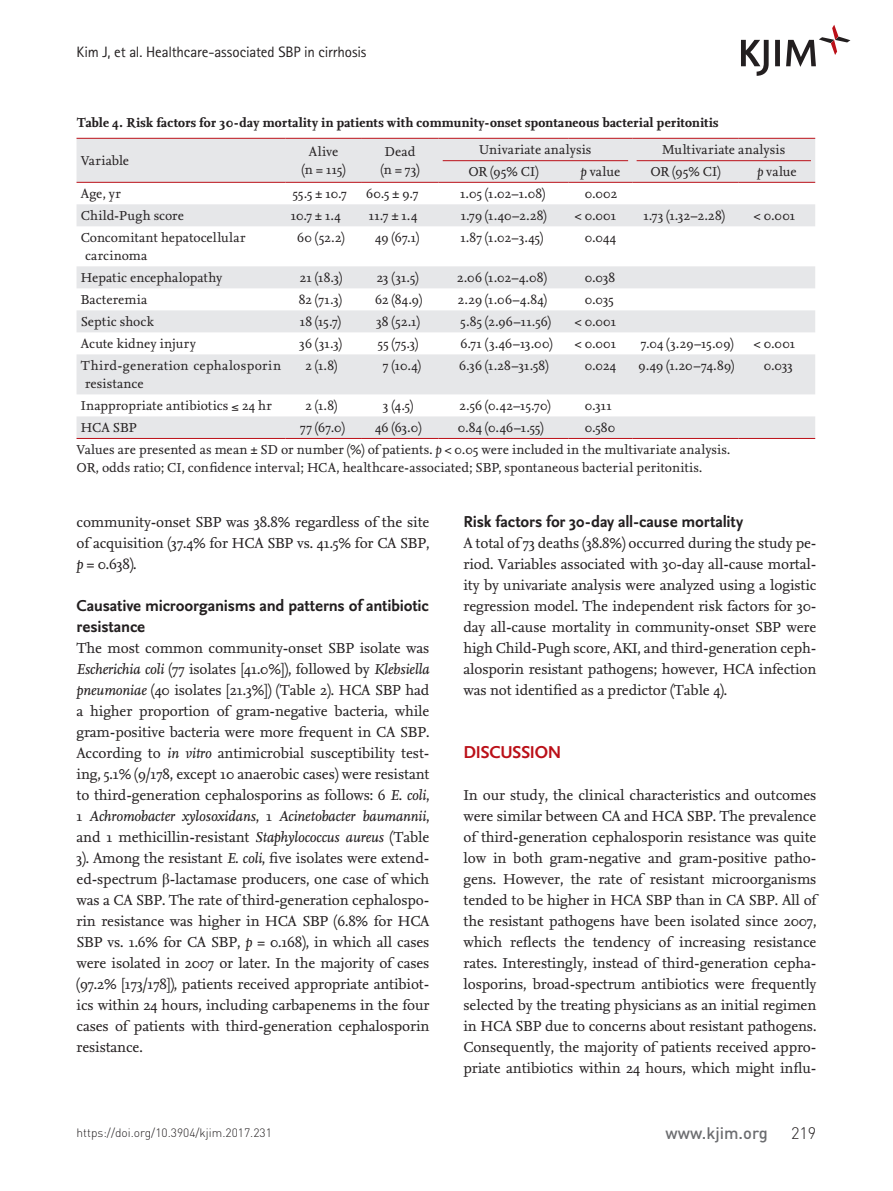
<style>
.page{position:relative;width:893px;height:1191px;background:#fff}
.page>*{position:absolute;margin:0;border:0;box-sizing:border-box;transform-origin:0 0}
.제목1{font:700 18px "Nexus Sans";letter-spacing:-.015em;color:#bb1018}
.제목2{font:700 16.5px/21px "Nexus Sans";letter-spacing:-.01em;color:#231f20}
.t1{font:500 16.5px "DIN Pro";color:#6c6d70}
.t2{font:300 16.5px "DIN Pro";color:#231f20}
.본문첫단락{font:15px/21px "Nexus Serif";letter-spacing:-.01em;color:#231f20;text-align:justify}
.t3{font:15px "Rotis Sans Serif Std";letter-spacing:-.01em;color:#231f20}
.테이블{font:13.5px/18px "Nexus Serif";letter-spacing:.01em;color:#231f20}
.테이블제목{font:700 13.5px "Nexus Serif";letter-spacing:.005em;color:#231f20}
.테이블머리_경계선{font:13.5px "Nexus Serif";letter-spacing:.01em;color:#231f20}
.t4{font:300 12px "DIN Pro";color:#231f20}
.s1{font-style:italic}
.s2{font-family:"Times New Roman"}
</style>
<div class="page">
<svg style="left:741px;top:25px;width:109px;height:51px"></svg>
<svg style="left:77px;top:139px;width:738px;height:299px;fill:#e6e7e9"></svg>
<hr style="left:77px;top:138px;width:208px;height:1px;background:#bb1018">
<hr style="left:285px;top:138px;width:77px;height:1px;background:#bb1018">
<hr style="left:362px;top:138px;width:76px;height:1px;background:#bb1018">
<hr style="left:438px;top:138px;width:131px;height:1px;background:#bb1018">
<hr style="left:569px;top:138px;width:63px;height:1px;background:#bb1018">
<hr style="left:632px;top:138px;width:107px;height:1px;background:#bb1018">
<hr style="left:739px;top:138px;width:76px;height:1px;background:#bb1018">
<hr style="left:77px;top:182px;width:208px;height:1px;background:#bb1018">
<hr style="left:285px;top:182px;width:77px;height:1px;background:#bb1018">
<hr style="left:362px;top:182px;width:76px;height:1px;background:#bb1018">
<hr style="left:438px;top:182px;width:131px;height:1px;background:#bb1018">
<hr style="left:569px;top:182px;width:63px;height:1px;background:#bb1018">
<hr style="left:632px;top:182px;width:107px;height:1px;background:#bb1018">
<hr style="left:739px;top:182px;width:76px;height:1px;background:#bb1018">
<hr style="left:77px;top:438px;width:208px;height:1px;background:#bb1018">
<hr style="left:285px;top:438px;width:77px;height:1px;background:#bb1018">
<hr style="left:362px;top:438px;width:76px;height:1px;background:#bb1018">
<hr style="left:438px;top:438px;width:131px;height:1px;background:#bb1018">
<hr style="left:569px;top:438px;width:63px;height:1px;background:#bb1018">
<hr style="left:632px;top:438px;width:107px;height:1px;background:#bb1018">
<hr style="left:739px;top:438px;width:76px;height:1px;background:#bb1018">
<hr style="left:443px;top:160px;width:185px;height:1px;background:#bb1018">
<hr style="left:637px;top:160px;width:174px;height:1px;background:#bb1018">
<p class="t3" style="left:77px;top:43px;width:291px">Kim J, et al. Healthcare-associated SBP in cirrhosis</p>
<p class="테이블제목" style="left:77px;top:114px;width:644px">Table 4. Risk factors for 30-day mortality in patients with community-onset spontaneous bacterial peritonitis</p>
<p class="테이블" style="left:81px;top:151px;width:50px">Variable</p>
<p class="테이블머리_경계선" style="left:479px;top:141px;width:114px">Univariate analysis</p>
<p class="테이블머리_경계선" style="left:662px;top:141px;width:125px">Multivariate analysis</p>
<p class="테이블" style="left:468px;top:162px;width:72px">OR (95% CI)</p>
<p class="테이블" style="left:581px;top:162px;width:41px"><span class="s1">p</span> value</p>
<p class="테이블" style="left:650px;top:162px;width:72px">OR (95% CI)</p>
<p class="테이블" style="left:757px;top:162px;width:41px"><span class="s1">p</span> value</p>
<p class="테이블" style="left:309px;top:142px;width:31px">Alive</p>
<p class="테이블" style="left:302px;top:160px;width:45px">(n = 115)</p>
<p class="테이블" style="left:385px;top:142px;width:32px">Dead</p>
<p class="테이블" style="left:381px;top:160px;width:40px">(n = 73)</p>
<p class="테이블" style="left:81px;top:184px;width:42px">Age, yr</p>
<p class="테이블" style="left:293px;top:184px;width:55px">55.5 ± 10.7</p>
<p class="테이블" style="left:366px;top:184px;width:54px">60.5 ± 9.7</p>
<p class="테이블" style="left:460px;top:184px;width:87px">1.05 (1.02–1.08)</p>
<p class="테이블" style="left:585px;top:184px;width:34px">0.002</p>
<p class="테이블" style="left:81px;top:206px;width:105px">Child-Pugh score</p>
<p class="테이블" style="left:291px;top:206px;width:51px">10.7 ± 1.4</p>
<p class="테이블" style="left:369px;top:206px;width:50px">11.7 ± 1.4</p>
<p class="테이블" style="left:461px;top:206px;width:87px">1.79 (1.40–2.28)</p>
<p class="테이블" style="left:575px;top:206px;width:43px">&lt; 0.001</p>
<p class="테이블" style="left:643px;top:206px;width:83px">1.73 (1.32–2.28)</p>
<p class="테이블" style="left:754px;top:206px;width:43px">&lt; 0.001</p>
<p class="테이블" style="left:85px;top:228px;width:162px;text-indent:-4px">Concomitant hepatocellular carcinoma</p>
<p class="테이블" style="left:297px;top:228px;width:49px">60 (52.2)</p>
<p class="테이블" style="left:375px;top:228px;width:46px">49 (67.1)</p>
<p class="테이블" style="left:460px;top:228px;width:84px">1.87 (1.02–3.45)</p>
<p class="테이블" style="left:585px;top:228px;width:33px">0.044</p>
<p class="테이블" style="left:81px;top:268px;width:143px">Hepatic encephalopathy</p>
<p class="테이블" style="left:300px;top:268px;width:44px">21 (18.3)</p>
<p class="테이블" style="left:377px;top:268px;width:43px">23 (31.5)</p>
<p class="테이블" style="left:457px;top:268px;width:91px">2.06 (1.02–4.08)</p>
<p class="테이블" style="left:585px;top:268px;width:32px">0.038</p>
<p class="테이블" style="left:81px;top:290px;width:68px">Bacteremia</p>
<p class="테이블" style="left:299px;top:290px;width:44px">82 (71.3)</p>
<p class="테이블" style="left:375px;top:290px;width:48px">62 (84.9)</p>
<p class="테이블" style="left:458px;top:290px;width:91px">2.29 (1.06–4.84)</p>
<p class="테이블" style="left:585px;top:290px;width:31px">0.035</p>
<p class="테이블" style="left:81px;top:312px;width:75px">Septic shock</p>
<p class="테이블" style="left:300px;top:312px;width:42px">18 (15.7)</p>
<p class="테이블" style="left:376px;top:312px;width:45px">38 (52.1)</p>
<p class="테이블" style="left:460px;top:312px;width:92px">5.85 (2.96–11.56)</p>
<p class="테이블" style="left:575px;top:312px;width:43px">&lt; 0.001</p>
<p class="테이블" style="left:81px;top:334px;width:117px">Acute kidney injury</p>
<p class="테이블" style="left:299px;top:334px;width:44px">36 (31.3)</p>
<p class="테이블" style="left:378px;top:334px;width:42px">55 (75.3)</p>
<p class="테이블" style="left:461px;top:334px;width:93px">6.71 (3.46–13.00)</p>
<p class="테이블" style="left:575px;top:334px;width:43px">&lt; 0.001</p>
<p class="테이블" style="left:641px;top:334px;width:94px">7.04 (3.29–15.09)</p>
<p class="테이블" style="left:754px;top:334px;width:43px">&lt; 0.001</p>
<p class="테이블" style="left:85px;top:356px;width:198px;text-indent:-4px">Third-generation cephalosporin resistance</p>
<p class="테이블" style="left:306px;top:356px;width:33px">2 (1.8)</p>
<p class="테이블" style="left:383px;top:356px;width:39px">7 (10.4)</p>
<p class="테이블" style="left:459px;top:356px;width:91px">6.36 (1.28–31.58)</p>
<p class="테이블" style="left:585px;top:356px;width:33px">0.024</p>
<p class="테이블" style="left:639px;top:356px;width:97px">9.49 (1.20–74.89)</p>
<p class="테이블" style="left:764px;top:356px;width:31px">0.033</p>
<p class="테이블" style="left:81px;top:396px;width:192px">Inappropriate antibiotics ≤ 24 hr</p>
<p class="테이블" style="left:306px;top:396px;width:33px">2 (1.8)</p>
<p class="테이블" style="left:383px;top:396px;width:31px">3 (4.5)</p>
<p class="테이블" style="left:459px;top:396px;width:93px">2.56 (0.42–15.70)</p>
<p class="테이블" style="left:585px;top:396px;width:29px">0.311</p>
<p class="테이블" style="left:81px;top:418px;width:57px">HCA SBP</p>
<p class="테이블" style="left:300px;top:418px;width:46px">77 (67.0)</p>
<p class="테이블" style="left:375px;top:418px;width:48px">46 (63.0)</p>
<p class="테이블" style="left:458px;top:418px;width:87px">0.84 (0.46–1.55)</p>
<p class="테이블" style="left:585px;top:418px;width:32px">0.580</p>
<p class="테이블" style="left:77px;top:441px;width:655px">Values are presented as mean ± SD or number (%) of patients. <span class="s1">p</span> &lt; 0.05 were included in the multivariate analysis.</p>
<p class="테이블" style="left:77px;top:459px;width:627px">OR, odds ratio; CI, confidence interval; HCA, healthcare-associated; SBP, spontaneous bacterial peritonitis.</p>
<p class="본문첫단락" style="left:77px;top:511px;width:354px">community-onset SBP was 38.8% regardless of the site of acquisition (37.4% for HCA SBP vs. 41.5% for CA SBP, <span class="s1">p</span> = 0.638).</p>
<p class="제목2" style="left:77px;top:594px;width:354px">Causative microorganisms and patterns of antibiotic resistance</p>
<p class="본문첫단락" style="left:77px;top:637px;width:354px">The most common community-onset SBP isolate was <span class="s1">Escherichia coli</span> (77 isolates [41.0%]), followed by <span class="s1">Klebsiella pneumoniae</span> (40 isolates [21.3%]) (Table 2). HCA SBP had a higher proportion of gram-negative bacteria, while gram-positive bacteria were more frequent in CA SBP.<br>According to <span class="s1">in vitro</span> antimicrobial susceptibility test&shy;ing, 5.1% (9/178, except 10 anaerobic cases) were resistant to third-generation cephalosporins as follows: 6 <span class="s1">E</span>. <span class="s1">coli</span>, 1 <span class="s1">Achromobacter xylosoxidans</span>, 1 <span class="s1">Acinetobacter baumannii</span>, and 1 methicillin-resistant <span class="s1">Staphylococcus aureus</span> (Table 3). Among the resistant <span class="s1">E. coli</span>, five isolates were extend&shy;ed-spectrum <span class="s2">β</span>-lactamase producers, one case of which was a CA SBP. The rate of third-generation cephalospo&shy;rin resistance was higher in HCA SBP (6.8% for HCA SBP vs. 1.6% for CA SBP, <span class="s1">p</span> = 0.168), in which all cases were isolated in 2007 or later. In the majority of cases (97.2% [173/178]), patients received appropriate antibiot&shy;ics within 24 hours, including carbapenems in the four cases of patients with third-generation cephalosporin resistance.</p>
<p class="제목2" style="left:463px;top:510px;width:281px">Risk factors for 30-day all-cause mortality</p>
<p class="본문첫단락" style="left:463px;top:532px;width:354px">A total of 73 deaths (38.8%) occurred during the study pe&shy;riod. Variables associated with 30-day all-cause mortal&shy;ity by univariate analysis were analyzed using a logistic regression model. The independent risk factors for 30- day all-cause mortality in community-onset SBP were high Child-Pugh score, AKI, and third-generation ceph&shy;alosporin resistant pathogens; however, HCA infection was not identified as a predictor (Table 4).</p>
<p class="제목1" style="left:463px;top:740px;width:99px">DISCUSSION</p>
<p class="본문첫단락" style="left:463px;top:784px;width:354px">In our study, the clinical characteristics and outcomes were similar between CA and HCA SBP. The prevalence of third-generation cephalosporin resistance was quite low in both gram-negative and gram-positive patho&shy;gens. However, the rate of resistant microorganisms tended to be higher in HCA SBP than in CA SBP. All of the resistant pathogens have been isolated since 2007, which reflects the tendency of increasing resistance rates. Interestingly, instead of third-generation cepha&shy;losporins, broad-spectrum antibiotics were frequently selected by the treating physicians as an initial regimen in HCA SBP due to concerns about resistant pathogens.<br>Consequently, the majority of patients received appro&shy;priate antibiotics within 24 hours, which might influ-</p>
<p class="t4" style="left:77px;top:1124px;width:197px">https://doi.org/10.3904/kjim.2017.231</p>
<p class="t1" style="left:666px;top:1121px;width:104px">www.kjim.org</p>
<p class="t2" style="left:791px;top:1121px;width:27px">219</p>
</div>
